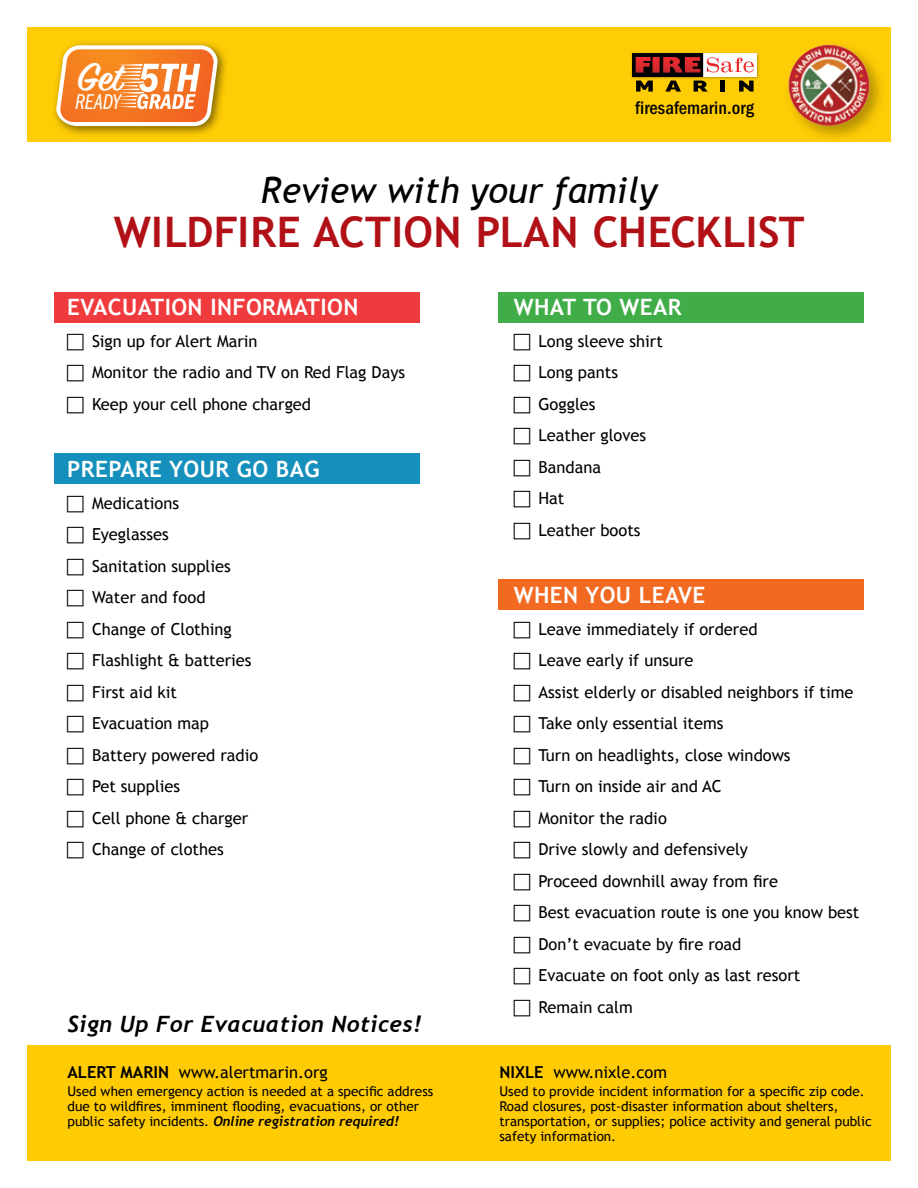
<style>
.page{position:relative;width:918px;height:1188px;background:#fff}
.page>*{position:absolute;margin:0;border:0;box-sizing:border-box;transform-origin:0 0}
.t1{font:600 43.5px "Sign Painter House Script";color:#fff}
.t2{font:700 42.15px "Trebuchet MS";color:#b11116}
.t3{font:italic 36px "Trebuchet MS";color:#000}
.t4{font:700 22.5px "Trebuchet MS";letter-spacing:.02em;color:#fff}
.t5{font:italic 700 22.5px "Trebuchet";letter-spacing:.02em;color:#000}
.t6{font:22.2px "Franklin Gothic Book Cmpr Ital";color:#fff}
.t7{font:500 condensed 18.6px "Franklin Gothic";letter-spacing:.005em;color:#010101}
.t8{font:16.5px/31.5px "Trebuchet MS";color:#000}
.t9{font:13.5px/15px "Trebuchet MS";color:#000}
.t10{font:italic 700 13.5px "Trebuchet";color:#000}
.s1{font-weight:700}
.s2{font-family:"Trebuchet MS";font-weight:400;font-style:normal}
</style>
<div class="page">
<div style="left:27px;top:27px;width:864px;height:115px;background:#ffcd05"></div>
<img style="left:787px;top:43px;width:85px;height:85px">
<img style="left:54px;top:42px;width:172px;height:93px">
<svg style="left:56px;top:45px;width:162px;height:81px;background:#f59e57"></svg>
<img style="left:631px;top:52px;width:128px;height:29px">
<img style="left:632px;top:53px;width:125px;height:24px">
<svg style="left:636px;top:57px;width:64px;height:16px"></svg>
<svg style="left:707px;top:57px;width:47px;height:15px"></svg>
<svg style="left:636px;top:81px;width:17px;height:11px"></svg>
<svg style="left:665px;top:81px;width:16px;height:11px"></svg>
<svg style="left:694px;top:81px;width:14px;height:11px"></svg>
<hr style="left:721px;top:81px;width:4px;height:11px;background:#010101">
<svg style="left:739px;top:81px;width:15px;height:11px"></svg>
<div style="left:55px;top:292px;width:365px;height:30px;background:#ef3b3d"></div>
<div style="left:27px;top:1045px;width:864px;height:116px;background:#ffcb05"></div>
<div style="left:499px;top:292px;width:365px;height:30px;background:#41ad49"></div>
<div style="left:55px;top:454px;width:365px;height:30px;background:#1590bc"></div>
<div style="left:499px;top:579px;width:365px;height:31px;background:#f26921"></div>
<h1 class="t1" style="left:77px;top:51px;width:46px">Get</h1>
<h3 class="t6" style="left:75px;top:90px;width:47px">READY</h3>
<p class="t7" style="left:635px;top:98px;width:120px">firesafemarin.org</p>
<h3 class="t3" style="left:261px;top:169px;width:398px">Review with your family</h3>
<h2 class="t2" style="left:114px;top:206px;width:692px">WILDFIRE ACTION PLAN CHECKLIST</h2>
<h3 class="t4" style="left:67px;top:293px;width:293px">EVACUATION INFORMATION</h3>
<p class="t8" style="left:92px;top:325px;width:315px">Sign up for Alert Marin<br>Monitor the radio and TV on Red Flag Days<br>Keep your cell phone charged</p>
<h3 class="t4" style="left:67px;top:455px;width:254px">PREPARE YOUR GO BAG</h3>
<p class="t8" style="left:92px;top:487px;width:168px">Medications<br>Eyeglasses<br>Sanitation supplies<br>Water and food<br>Change of Clothing<br>Flashlight &amp; batteries<br>First aid kit<br>Evacuation map<br>Battery powered radio<br>Pet supplies<br>Cell phone &amp; charger<br>Change of clothes</p>
<h3 class="t5" style="left:68px;top:1010px;width:356px">Sign Up For Evacuation Notices!</h3>
<p class="t8" style="left:68px;top:1057px;width:262px"><span class="s1">ALERT MARIN</span> www.alertmarin.org</p>
<p class="t9" style="left:68px;top:1084px;width:367px">Used when emergency action is needed at a specific address due to wildfires, imminent flooding, evacuations, or other</p>
<p class="t10" style="left:68px;top:1113px;width:333px"><span class="s2">public safety incidents.</span> Online registration required!</p>
<h3 class="t4" style="left:514px;top:293px;width:169px">WHAT TO WEAR</h3>
<p class="t8" style="left:539px;top:325px;width:126px">Long sleeve shirt<br>Long pants<br>Goggles<br>Leather gloves<br>Bandana<br>Hat<br>Leather boots</p>
<h3 class="t4" style="left:514px;top:581px;width:193px">WHEN YOU LEAVE</h3>
<p class="t8" style="left:539px;top:613px;width:322px">Leave immediately if ordered<br>Leave early if unsure<br>Assist elderly or disabled neighbors if time<br>Take only essential items<br>Turn on headlights, close windows<br>Turn on inside air and AC<br>Monitor the radio<br>Drive slowly and defensively<br>Proceed downhill away from fire<br>Best evacuation route is one you know best<br>Don’t evacuate by fire road<br>Evacuate on foot only as last resort<br>Remain calm</p>
<p class="t8" style="left:500px;top:1057px;width:169px"><span class="s1">NIXLE</span> www.nixle.com</p>
<p class="t9" style="left:500px;top:1084px;width:374px">Used to provide incident information for a specific zip code.<br>Road closures, post-disaster information about shelters, transportation, or supplies; police activity and general public safety information.</p>
</div>
